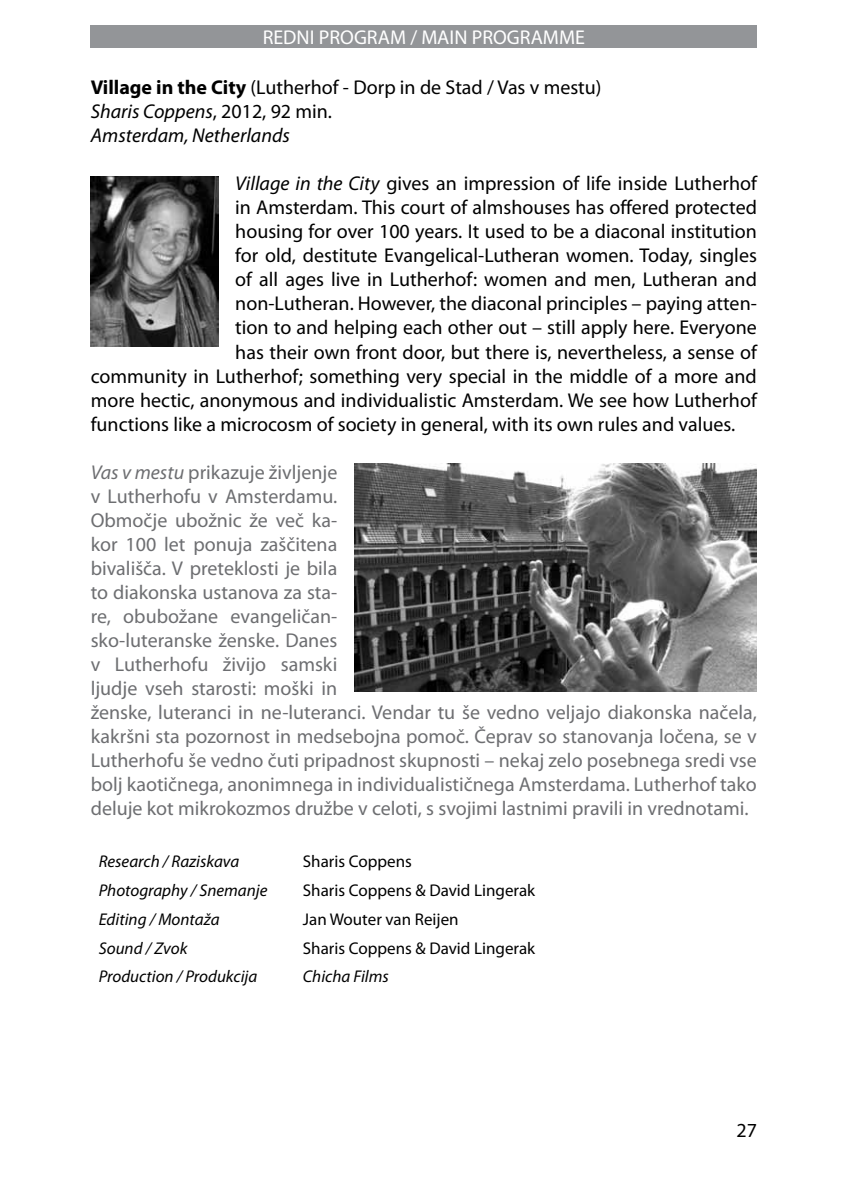
<style>
.page{position:relative;width:842px;height:1191px;background:#fff}
.page>*{position:absolute;margin:0;border:0;box-sizing:border-box;transform-origin:0 0}
.t1{font:20px/24px "Myriad Pro";color:#000}
.t2{font:20px/24px "Myriad Pro";color:#6d6e71}
.t3{font:20px "Myriad Pro";color:#fff}
.t4{font:italic 17px "Myriad Pro";color:#000}
.t5{font:17px "Myriad Pro";color:#000}
.s1{font-weight:700}
.s2{font-style:italic}
</style>
<div class="page">
<div style="left:91px;top:25px;width:666px;height:23px;background:#939598"></div>
<img style="left:354px;top:463px;width:403px;height:228px">
<img style="left:91px;top:176px;width:127px;height:170px">
<p class="t3" style="left:263px;top:25px;width:324px">REDNI PROGRAM / MAIN PROGRAMME</p>
<p class="t1" style="left:91px;top:75px;width:512px"><span class="s1">Village in the City</span> (Lutherhof - Dorp in de Stad / Vas v mestu)<br><span class="s2">Sharis Coppens</span>, 2012, 92 min.<br><span class="s2">Amsterdam, Netherlands</span></p>
<p class="t1" style="left:235px;top:171px;width:523px"><span class="s2">Village in the City</span> gives an impression of life inside Lutherhof</p>
<p class="t1" style="left:235px;top:195px;width:523px">in Amsterdam. This court of almshouses has offered protected</p>
<p class="t1" style="left:235px;top:219px;width:523px">housing for over 100 years. It used to be a diaconal institution</p>
<p class="t1" style="left:235px;top:243px;width:523px">for old, destitute Evangelical-Lutheran women. Today, singles</p>
<p class="t1" style="left:235px;top:267px;width:523px">of all ages live in Lutherhof: women and men, Lutheran and</p>
<p class="t1" style="left:235px;top:291px;width:523px">non-Lutheran. However, the diaconal principles – paying atten-</p>
<p class="t1" style="left:235px;top:315px;width:523px">tion to and helping each other out – still apply here. Everyone</p>
<p class="t1" style="left:235px;top:339px;width:523px">has their own front door, but there is, nevertheless, a sense of</p>
<p class="t1" style="left:91px;top:363px;width:668px">community in Lutherhof; something very special in the middle of a more and</p>
<p class="t1" style="left:91px;top:387px;width:668px">more hectic, anonymous and individualistic Amsterdam. We see how Lutherhof</p>
<p class="t1" style="left:91px;top:411px;width:646px">functions like a microcosm of society in general, with its own rules and values.</p>
<p class="t2" style="left:91px;top:459px;width:668px"><span class="s2">Vas v mestu</span> prikazuje življenje<br>v Lutherhofu v Amsterdamu.<br>Območje ubožnic že več ka-<br>kor 100 let ponuja zaščitena<br>bivališča. V preteklosti je bila<br>to diakonska ustanova za sta-<br>re, obubožane evangeličan-<br>sko-luteranske ženske. Danes<br>v Lutherhofu živijo samski<br>ljudje vseh starosti: moški in<br>ženske, luteranci in ne-luteranci. Vendar tu še vedno veljajo diakonska načela, kakršni sta pozornost in medsebojna pomoč. Čeprav so stanovanja ločena, se v Lutherhofu še vedno čuti pripadnost skupnosti – nekaj zelo posebnega sredi vse bolj kaotičnega, anonimnega in individualističnega Amsterdama. Lutherhof tako deluje kot mikrokozmos družbe v celoti, s svojimi lastnimi pravili in vrednotami.</p>
<p class="t4" style="left:99px;top:851px;width:142px">Research / Raziskava</p>
<p class="t5" style="left:303px;top:851px;width:110px">Sharis Coppens</p>
<p class="t4" style="left:99px;top:880px;width:170px">Photography / Snemanje</p>
<p class="t5" style="left:303px;top:880px;width:234px">Sharis Coppens &amp; David Lingerak</p>
<p class="t4" style="left:99px;top:908px;width:122px">Editing / Montaža</p>
<p class="t5" style="left:303px;top:908px;width:157px">Jan Wouter van Reijen</p>
<p class="t4" style="left:99px;top:937px;width:90px">Sound / Zvok</p>
<p class="t5" style="left:303px;top:937px;width:234px">Sharis Coppens &amp; David Lingerak</p>
<p class="t4" style="left:99px;top:966px;width:160px">Production / Produkcija</p>
<p class="t4" style="left:303px;top:966px;width:88px">Chicha Films</p>
<p class="t1" style="left:736px;top:1117px;width:22px">27</p>
</div>
